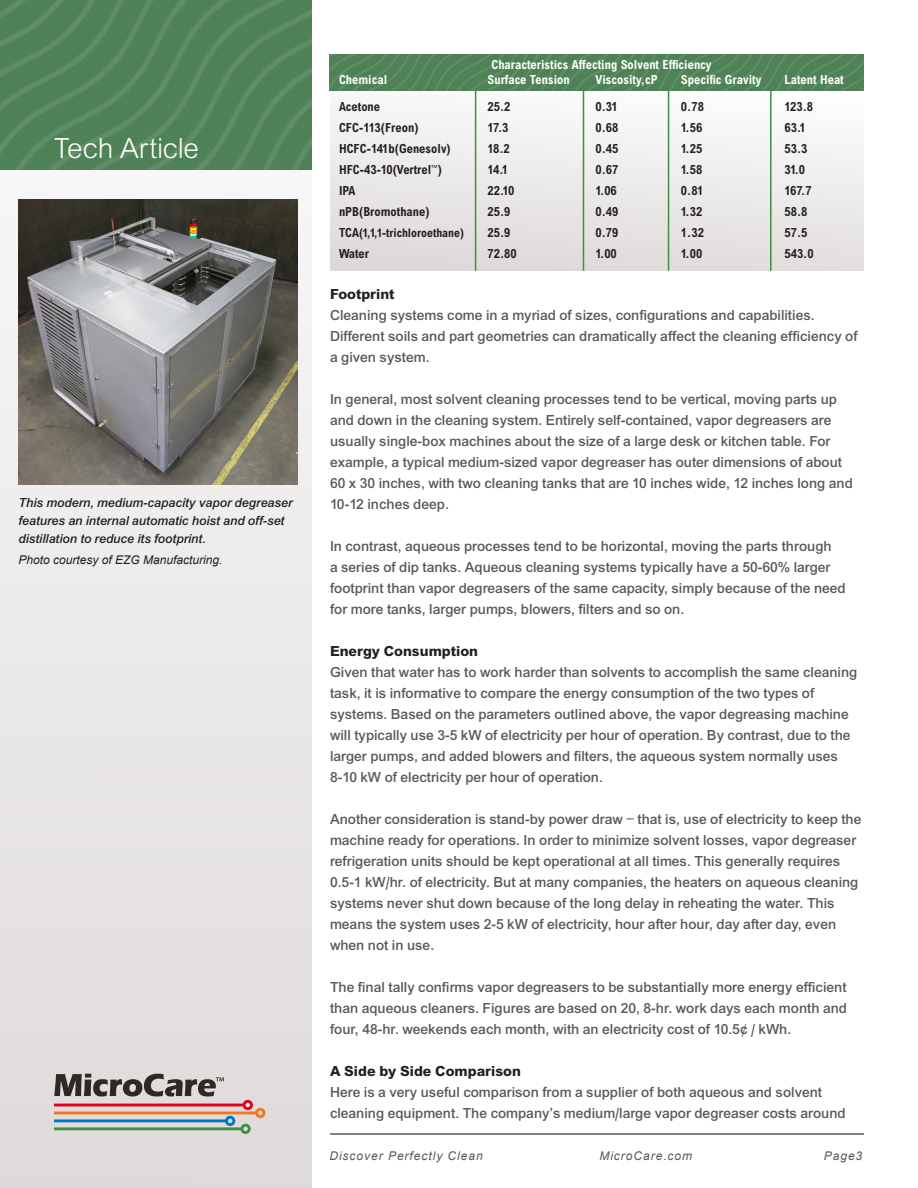
<style>
.page{position:relative;width:918px;height:1188px;background:#fff}
.page>*{position:absolute;margin:0;border:0;box-sizing:border-box;transform-origin:0 0}
.t1{font:30px "Arial Lgt";letter-spacing:-.02em;color:#fff}
.t2{font:15px/21px "Arial Mdm";color:#57585a}
.t3{font:15px "Arial Bld";color:#231f20}
.t4{font:13.5px "Arial Bld Cnd";color:#231f20}
.t5{font:13.5px/18px "Arial Mdm Itl";color:#231f20}
.t6{font:13.5px "Arial Bld Cnd";color:#fff}
.t7{font:12.75px "Arial Bld Cnd";color:#231f20}
.t8{font:italic 12px "Arial";letter-spacing:.08em;color:#57585a}
.t9{font:italic 12px "Arial";color:#231f20}
.s1{font-size:13.5px}
</style>
<div class="page">
<svg style="left:0;top:199px;width:312px;height:989px;background:#e6e4e3"></svg>
<svg style="left:54px;top:1074px;width:211px;height:60px;background:#b4a9a5"></svg>
<img style="left:18px;top:200px;width:279px;height:284px">
<hr style="left:330px;top:1133px;width:534px;height:2px;background:#57585a">
<img style="left:0;top:0;width:312px;height:170px">
<img style="left:330px;top:54px;width:534px;height:37px">
<div style="left:330px;top:91px;width:534px;height:180px;background:linear-gradient(to bottom,#fbfbfb,#dedad9)"></div>
<hr style="left:475px;top:91px;width:1px;height:180px;background:#408e42">
<hr style="left:668px;top:91px;width:1px;height:180px;background:#408e42">
<hr style="left:770px;top:91px;width:2px;height:180px;background:#408e42">
<hr style="left:583px;top:91px;width:1px;height:180px;background:#408e42">
<p class="t1" style="left:54px;top:128px;width:146px">Tech Article</p>
<p class="t5" style="left:18px;top:495px;width:276px">This modern, medium-capacity vapor degreaser features an internal automatic hoist and off-set distillation to reduce its footprint.</p>
<p class="t9" style="left:18px;top:552px;width:206px">Photo courtesy of EZG Manufacturing.</p>
<p class="t6" style="left:491px;top:56px;width:222px">Characteristics Affecting Solvent Efficiency</p>
<p class="t6" style="left:339px;top:71px;width:50px">Chemical</p>
<p class="t6" style="left:488px;top:71px;width:84px">Surface Tension</p>
<p class="t6" style="left:596px;top:71px;width:64px">Viscosity,cP</p>
<p class="t6" style="left:681px;top:71px;width:82px">Specific Gravity</p>
<p class="t6" style="left:784px;top:71px;width:61px">Latent Heat</p>
<p class="t4" style="left:339px;top:98px;width:43px">Acetone</p>
<p class="t4" style="left:488px;top:98px;width:25px">25.2</p>
<p class="t4" style="left:596px;top:98px;width:24px">0.31</p>
<p class="t4" style="left:681px;top:98px;width:25px">0.78</p>
<p class="t4" style="left:784px;top:98px;width:30px">123.8</p>
<p class="t4" style="left:339px;top:119px;width:81px">CFC-113(Freon)</p>
<p class="t4" style="left:488px;top:119px;width:23px">17.3</p>
<p class="t4" style="left:596px;top:119px;width:25px">0.68</p>
<p class="t4" style="left:681px;top:119px;width:23px">1.56</p>
<p class="t4" style="left:784px;top:119px;width:23px">63.1</p>
<p class="t4" style="left:339px;top:140px;width:113px">HCFC-141b(Genesolv)</p>
<p class="t4" style="left:488px;top:140px;width:24px">18.2</p>
<p class="t4" style="left:596px;top:140px;width:25px">0.45</p>
<p class="t4" style="left:681px;top:140px;width:23px">1.25</p>
<p class="t4" style="left:784px;top:140px;width:25px">53.3</p>
<p class="t4" style="left:339px;top:161px;width:104px">HFC-43-10(Vertrel<sup>™</sup>)</p>
<p class="t4" style="left:488px;top:161px;width:22px">14.1</p>
<p class="t4" style="left:596px;top:161px;width:25px">0.67</p>
<p class="t4" style="left:681px;top:161px;width:23px">1.58</p>
<p class="t4" style="left:785px;top:161px;width:22px">31.0</p>
<p class="t4" style="left:339px;top:182px;width:18px">IPA</p>
<p class="t4" style="left:488px;top:182px;width:29px">22.10</p>
<p class="t4" style="left:596px;top:182px;width:23px">1.06</p>
<p class="t4" style="left:681px;top:182px;width:24px">0.81</p>
<p class="t4" style="left:784px;top:182px;width:29px">167.7</p>
<p class="t4" style="left:339px;top:203px;width:92px">nPB(Bromothane)</p>
<p class="t4" style="left:488px;top:203px;width:25px">25.9</p>
<p class="t4" style="left:596px;top:203px;width:25px">0.49</p>
<p class="t4" style="left:681px;top:203px;width:23px">1.32</p>
<p class="t4" style="left:784px;top:203px;width:25px">58.8</p>
<p class="t7" style="left:339px;top:225px;width:127px"><span class="s1">TCA</span>(1,1,1-trichloroethane)</p>
<p class="t4" style="left:487px;top:224px;width:25px">25.9</p>
<p class="t4" style="left:595px;top:224px;width:25px">0.79</p>
<p class="t4" style="left:681px;top:224px;width:25px">1.32</p>
<p class="t4" style="left:784px;top:224px;width:25px">57.5</p>
<p class="t4" style="left:339px;top:245px;width:32px">Water</p>
<p class="t4" style="left:488px;top:245px;width:31px">72.80</p>
<p class="t4" style="left:596px;top:245px;width:23px">1.00</p>
<p class="t4" style="left:681px;top:245px;width:23px">1.00</p>
<p class="t4" style="left:784px;top:245px;width:31px">543.0</p>
<p class="t3" style="left:330px;top:284px;width:66px">Footprint</p>
<p class="t2" style="left:330px;top:305px;width:529px">Cleaning systems come in a myriad of sizes, configurations and capabilities.<br>Different soils and part geometries can dramatically affect the cleaning efficiency of a given system.</p>
<p class="t2" style="left:330px;top:389px;width:524px">In general, most solvent cleaning processes tend to be vertical, moving parts up and down in the cleaning system. Entirely self-contained, vapor degreasers are usually single-box machines about the size of a large desk or kitchen table. For example, a typical medium-sized vapor degreaser has outer dimensions of about 60 x 30 inches, with two cleaning tanks that are 10 inches wide, 12 inches long and 10-12 inches deep.</p>
<p class="t2" style="left:330px;top:536px;width:517px">In contrast, aqueous processes tend to be horizontal, moving the parts through<br>a series of dip tanks. Aqueous cleaning systems typically have a 50-60% larger footprint than vapor degreasers of the same capacity, simply because of the need for more tanks, larger pumps, blowers, filters and so on.</p>
<p class="t3" style="left:330px;top:641px;width:150px">Energy Consumption</p>
<p class="t2" style="left:330px;top:662px;width:529px">Given that water has to work harder than solvents to accomplish the same cleaning task, it is informative to compare the energy consumption of the two types of systems. Based on the parameters outlined above, the vapor degreasing machine will typically use 3-5 kW of electricity per hour of operation. By contrast, due to the larger pumps, and added blowers and filters, the aqueous system normally uses 8-10 kW of electricity per hour of operation.</p>
<p class="t2" style="left:330px;top:809px;width:533px">Another consideration is stand-by power draw – that is, use of electricity to keep the machine ready for operations. In order to minimize solvent losses, vapor degreaser refrigeration units should be kept operational at all times. This generally requires 0.5-1 kW/hr. of electricity. But at many companies, the heaters on aqueous cleaning systems never shut down because of the long delay in reheating the water. This means the system uses 2-5 kW of electricity, hour after hour, day after day, even when not in use.</p>
<p class="t2" style="left:330px;top:977px;width:519px;text-align:justify">The final tally confirms vapor degreasers to be substantially more energy efficient than aqueous cleaners. Figures are based on 20, 8-hr. work days each month and four, 48-hr. weekends each month, with an electricity cost of 10.5¢ / kWh.</p>
<p class="t3" style="left:330px;top:1061px;width:192px">A Side by Side Comparison</p>
<p class="t2" style="left:330px;top:1082px;width:517px">Here is a very useful comparison from a supplier of both aqueous and solvent cleaning equipment. The company’s medium/large vapor degreaser costs around</p>
<p class="t8" style="left:329px;top:1148px;width:155px">Discover Perfectly Clean</p>
<p class="t8" style="left:599px;top:1148px;width:94px">MicroCare.com</p>
<p class="t8" style="left:824px;top:1148px;width:40px">Page3</p>
</div>
